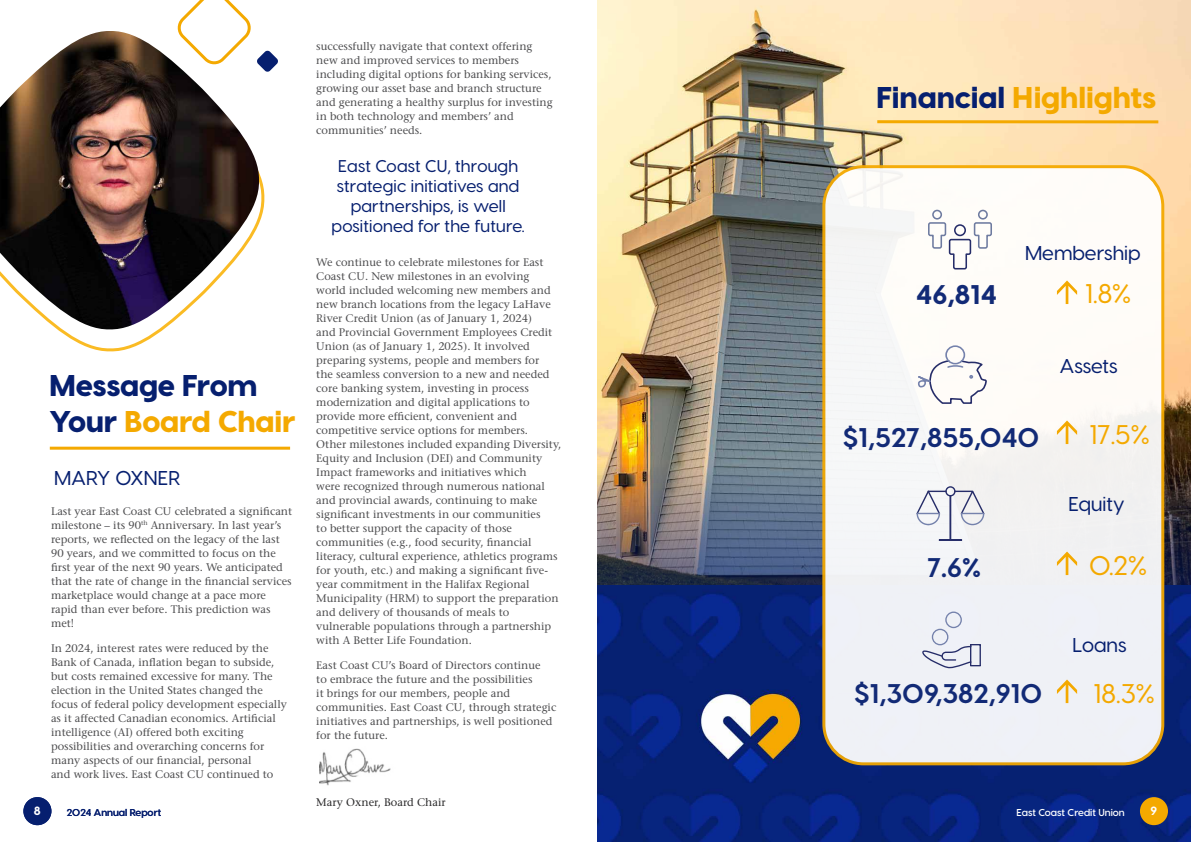
<style>
.page{position:relative;width:1191px;height:842px;background:#fff}
.page>*{position:absolute;margin:0;border:0;box-sizing:border-box;transform-origin:0 0}
.t1{font:800 30px/36px "Visby CF";letter-spacing:-.01em;color:#061f6f}
.t2{font:800 30px "Visby CF";letter-spacing:-.005em;color:#f4a900}
.t3{font:700 27px "Visby CF";color:#122a76}
.t4{font:500 27px "Visby CF";color:#f4a900}
.t5{font:800 27px "Visby CF";color:#122a76}
.t6{font:500 20px "Visby CF";color:#061f6f}
.t7{font:500 17px/20px "Visby CF";letter-spacing:.01em;color:#061f6f;text-align:center}
.t8{font:800 12px "Visby CF";color:#fff}
.t9{font:500 11px/14px "Stone Serif Std";color:#4d4d4f}
.t10{font:500 11px "Stone Serif Std";color:#292829}
.t11{font:600 10px "Visby CF";color:#fff}
.t12{font:600 10px "Visby CF";color:#061f6f}
.s1{color:#f4a900}
.s2{color:#061f6f}
</style>
<div class="page">
<img style="left:597px;top:0;width:594px;height:378px">
<img style="left:597px;top:378px;width:594px;height:207px">
<img style="left:597px;top:585px;width:594px;height:257px">
<div style="left:824px;top:167px;width:338px;height:597px;background:#f4f4f7;border-radius:40px"></div>
<div style="left:822px;top:165px;width:342px;height:600px;border:3px solid #f4a900;border-radius:40px"></div>
<svg style="left:1057px;top:280px;width:20px;height:24px"></svg>
<svg style="left:928px;top:210px;width:64px;height:59px"></svg>
<svg style="left:918px;top:345px;width:68px;height:59px"></svg>
<svg style="left:922px;top:611px;width:59px;height:57px"></svg>
<svg style="left:916px;top:486px;width:68px;height:55px"></svg>
<svg style="left:1057px;top:420px;width:20px;height:24px"></svg>
<svg style="left:1057px;top:679px;width:20px;height:24px"></svg>
<hr style="left:877px;top:120px;width:281px;height:3px;background:#f4a900">
<svg style="left:1057px;top:551px;width:20px;height:24px"></svg>
<svg style="left:58px;top:175px;width:206px;height:177px"></svg>
<img style="left:0;top:31px;width:260px;height:299px">
<hr style="left:50px;top:447px;width:240px;height:3px;background:#f4a900">
<div style="left:23px;top:797px;width:28px;height:28px;background:#061f6f;border-radius:50%"></div>
<div style="left:1140px;top:797px;width:28px;height:28px;background:#f4a900;border-radius:50%"></div>
<svg style="left:174px;top:0;width:104px;height:72px"></svg>
<img style="left:320px;top:748px;width:71px;height:38px">
<h1 class="t1" style="left:49px;top:367px;width:248px">Message From<br>Your <span class="s1">Board Chair</span></h1>
<h3 class="t6" style="left:54px;top:466px;width:128px">MARY OXNER</h3>
<p class="t9" style="left:51px;top:504px;width:243px">Last year East Coast CU celebrated a significant milestone – its 90<sup>th</sup> Anniversary. In last year’s reports, we reflected on the legacy of the last 90 years, and we committed to focus on the first year of the next 90 years. We anticipated that the rate of change in the financial services marketplace would change at a pace more rapid than ever before. This prediction was met!</p>
<p class="t9" style="left:51px;top:641px;width:237px">In 2024, interest rates were reduced by the Bank of Canada, inflation began to subside, but costs remained excessive for many. The election in the United States changed the focus of federal policy development especially as it affected Canadian economics. Artificial intelligence (AI) offered both exciting possibilities and overarching concerns for many aspects of our financial, personal<br>and work lives. East Coast CU continued to</p>
<p class="t9" style="left:316px;top:39px;width:238px">successfully navigate that context offering new and improved services to members including digital options for banking services, growing our asset base and branch structure and generating a healthy surplus for investing in both technology and members’ and communities’ needs.</p>
<h3 class="t7" style="left:332px;top:156px;width:195px">East Coast CU, through strategic initiatives and partnerships, is well positioned for the future.</h3>
<p class="t9" style="left:316px;top:255px;width:247px">We continue to celebrate milestones for East Coast CU. New milestones in an evolving world included welcoming new members and new branch locations from the legacy LaHave River Credit Union (as of January 1, 2024)<br>and Provincial Government Employees Credit Union (as of January 1, 2025). It involved preparing systems, people and members for<br>the seamless conversion to a new and needed core banking system, investing in process modernization and digital applications to provide more efficient, convenient and competitive service options for members.<br>Other milestones included expanding Diversity, Equity and Inclusion (DEI) and Community Impact frameworks and initiatives which<br>were recognized through numerous national and provincial awards, continuing to make significant investments in our communities<br>to better support the capacity of those communities (e.g., food security, financial literacy, cultural experience, athletics programs for youth, etc.) and making a significant five&shy;year commitment in the Halifax Regional Municipality (HRM) to support the preparation and delivery of thousands of meals to vulnerable populations through a partnership with A Better Life Foundation.</p>
<p class="t9" style="left:316px;top:658px;width:241px">East Coast CU’s Board of Directors continue<br>to embrace the future and the possibilities<br>it brings for our members, people and communities. East Coast CU, through strategic initiatives and partnerships, is well positioned for the future.</p>
<h1 class="t2" style="left:876px;top:78px;width:281px"><span class="s2">Financial</span> Highlights</h1>
<h2 class="t5" style="left:916px;top:277px;width:82px">46,814</h2>
<h3 class="t6" style="left:1025px;top:241px;width:117px">Membership</h3>
<h2 class="t4" style="left:1084px;top:277px;width:48px">1.8%</h2>
<h3 class="t6" style="left:1060px;top:353px;width:59px">Assets</h3>
<h2 class="t3" style="left:843px;top:421px;width:198px">$1,527,855,040</h2>
<h2 class="t4" style="left:1089px;top:418px;width:62px">17.5%</h2>
<h3 class="t6" style="left:1068px;top:491px;width:58px">Equity</h3>
<h2 class="t3" style="left:927px;top:551px;width:55px">7.6%</h2>
<h2 class="t4" style="left:1089px;top:549px;width:59px">0.2%</h2>
<h3 class="t6" style="left:1072px;top:632px;width:56px">Loans</h3>
<h2 class="t3" style="left:854px;top:677px;width:190px">$1,309,382,910</h2>
<h2 class="t4" style="left:1093px;top:677px;width:63px">18.3%</h2>
<p class="t10" style="left:316px;top:796px;width:131px">Mary Oxner, Board Chair</p>
<p class="t8" style="left:34px;top:803px;width:8px">8</p>
<p class="t12" style="left:67px;top:806px;width:96px">2024 Annual Report</p>
<p class="t11" style="left:1016px;top:806px;width:110px">East Coast Credit Union</p>
<p class="t8" style="left:1150px;top:803px;width:8px">9</p>
</div>
